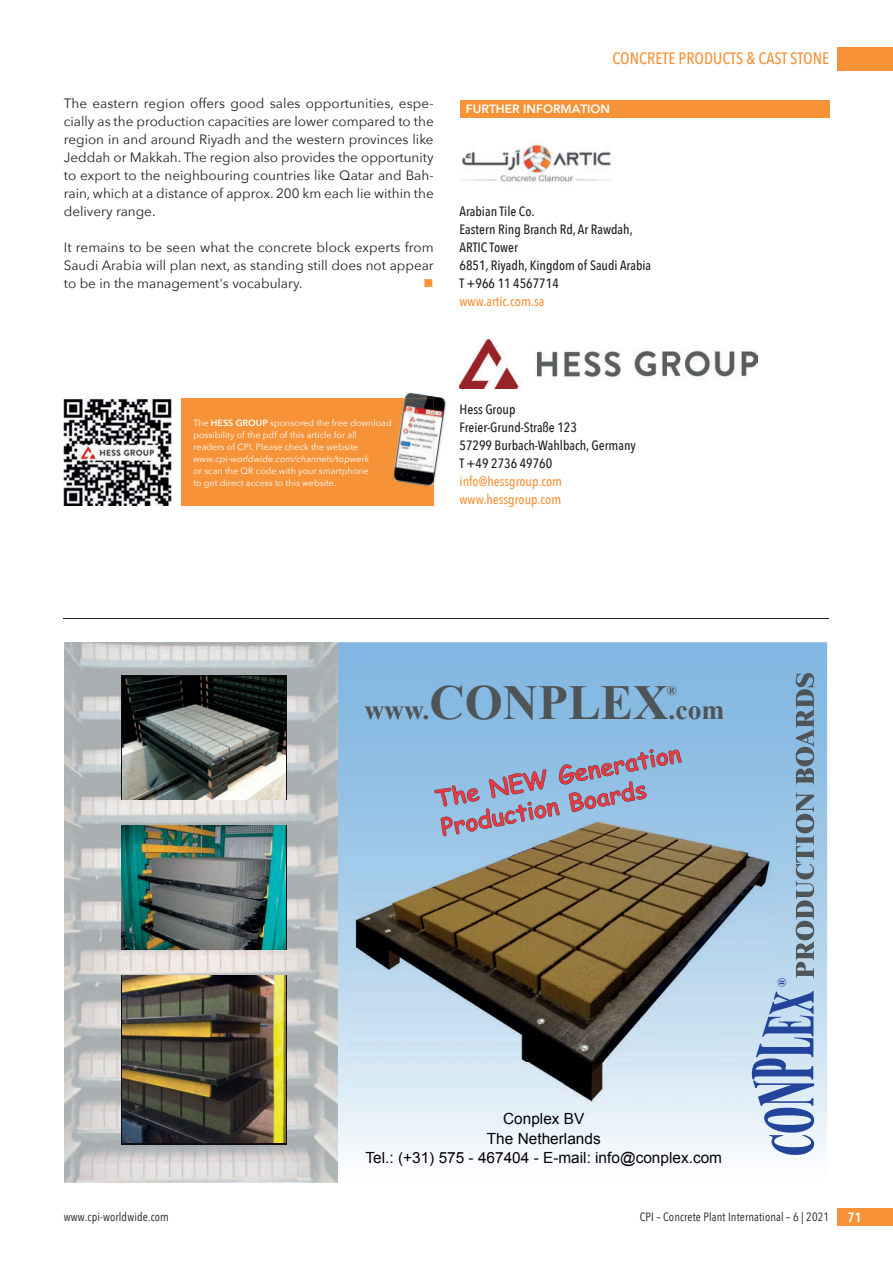
<style>
.page{position:relative;width:893px;height:1263px;background:#fff}
.page>*{position:absolute;margin:0;border:0;box-sizing:border-box;transform-origin:0 0}
.t1{font:700 27.6px "Times New Roman";color:#4f5457}
.t2{font:500 16.5px "Avenir Next Condensed";color:#f69238}
.t3{font:15.45px/19.2px "Arial";color:#05030b;text-align:center}
.t4{font:13.5px/18px "Avenir Next";color:#231f20;text-align:justify}
.t5{font:500 13.5px/18px "Avenir Next Condensed";color:#231f20}
.t6{font:500 13.5px/18px "Avenir Next Condensed";color:#f69238}
.t7{font:600 13.5px "Avenir Next Condensed";color:#fff}
.t8{font:13.5px "Wingdings";color:#f69238}
.t9{font:700 13.35px "Times New Roman";color:#4f5457}
.t10{font:700 12.3px "Times New Roman";color:#23449b}
.t11{font:12px "Avenir Next Condensed";letter-spacing:.01em;color:#231f20}
.t12{font:800 12px "Avenir";color:#fff}
.t13{font:9px/12px "Avenir Next";color:#fff}
.t14{font:italic 9px "Avenir Next";color:#fff}
.s1{font-weight:600}
.s2{font-size:48.9px}
</style>
<div class="page">
<div style="left:838px;top:47px;width:55px;height:23px;background:#f69238"></div>
<div style="left:838px;top:1208px;width:55px;height:18px;background:#f69238"></div>
<div style="left:460px;top:101px;width:369px;height:17px;background:#f69238"></div>
<img style="left:461px;top:144px;width:152px;height:38px">
<img style="left:460px;top:339px;width:297px;height:49px">
<div style="left:182px;top:398px;width:252px;height:108px;background:#f69238"></div>
<img style="left:64px;top:399px;width:107px;height:107px">
<img style="left:404px;top:392px;width:43px;height:91px">
<img style="left:392px;top:398px;width:42px;height:89px">
<hr style="left:64px;top:618px;width:765px;height:1px;background:#231f20">
<svg style="left:338px;top:642px;width:489px;height:513px;background:#a3cae8"></svg>
<img style="left:349px;top:815px;width:426px;height:289px">
<img style="left:65px;top:642px;width:273px;height:540px">
<svg style="left:121px;top:825px;width:166px;height:125px"></svg>
<svg style="left:121px;top:975px;width:166px;height:169px"></svg>
<svg style="left:121px;top:676px;width:166px;height:124px"></svg>
<img style="left:122px;top:826px;width:164px;height:123px">
<img style="left:122px;top:677px;width:164px;height:122px">
<img style="left:122px;top:976px;width:164px;height:167px">
<svg style="left:434px;top:749px;width:248px;height:87px;background:#9ca6c3"></svg>
<svg style="left:796px;top:673px;width:18px;height:305px;background:#7790a3"></svg>
<svg style="left:752px;top:991px;width:62px;height:164px;background:#97aed4"></svg>
<p class="t4" style="left:64px;top:94px;width:371px">The eastern region offers good sales opportunities, espe&shy;cially as the production capacities are lower compared to the region in and around Riyadh and the western provinces like Jeddah or Makkah. The region also provides the opportunity to export to the neighbouring countries like Qatar and Bah&shy;rain, which at a distance of approx. 200 km each lie within the delivery range.</p>
<p class="t4" style="left:64px;top:238px;width:371px">It remains to be seen what the concrete block experts from Saudi Arabia will plan next, as standing still does not appear to be in the management's vocabulary.</p>
<p class="t8" style="left:424px;top:276px;width:12px">■</p>
<p class="t2" style="left:612px;top:49px;width:218px">CONCRETE PRODUCTS &amp; CAST STONE</p>
<p class="t12" style="left:466px;top:100px;width:146px">FURTHER INFORMATION</p>
<p class="t5" style="left:460px;top:202px;width:193px">Arabian Tile Co.<br>Eastern Ring Branch Rd, Ar Rawdah,<br>ARTIC Tower<br>6851, Riyadh, Kingdom of Saudi Arabia<br>T +966 11 4567714</p>
<p class="t6" style="left:460px;top:292px;width:86px">www.artic.com.sa</p>
<p class="t13" style="left:193px;top:416px;width:200px">The <span class="s1">HESS GROUP</span> sponsored the free download possibility of the pdf of this article for all<br>readers of CPI. Please check the website</p>
<p class="t14" style="left:193px;top:451px;width:177px">www.cpi-worldwide.com/channels/topwerk</p>
<p class="t13" style="left:193px;top:464px;width:177px">or scan the QR code with your smartphone to get direct access to this website.</p>
<p class="t5" style="left:460px;top:400px;width:178px">Hess Group<br>Freier-Grund-Straße 123<br>57299 Burbach-Wahlbach, Germany<br>T +49 2736 49760</p>
<p class="t6" style="left:460px;top:472px;width:104px">info@hessgroup.com www.hessgroup.com</p>
<h1 class="t1" style="left:364px;top:690px;width:362px">www.<span class="s2">CONPLEX</span>.com</h1>
<p class="t9" style="left:667px;top:681px;width:11px">®</p>
<p class="t3" style="left:366px;top:1109px;width:358px">Conplex BV<br>The Netherlands<br>Tel.: (+31) 575 - 467404 - E-mail: info@conplex.com</p>
<p class="t10" style="left:773px;top:987px;width:11px;rotate:-90deg">®</p>
<p class="t11" style="left:64px;top:1207px;width:107px">www.cpi-worldwide.com</p>
<p class="t11" style="left:640px;top:1207px;width:191px">CPI – Concrete Plant International – 6 | 2021</p>
<p class="t7" style="left:848px;top:1206px;width:15px">71</p>
</div>
